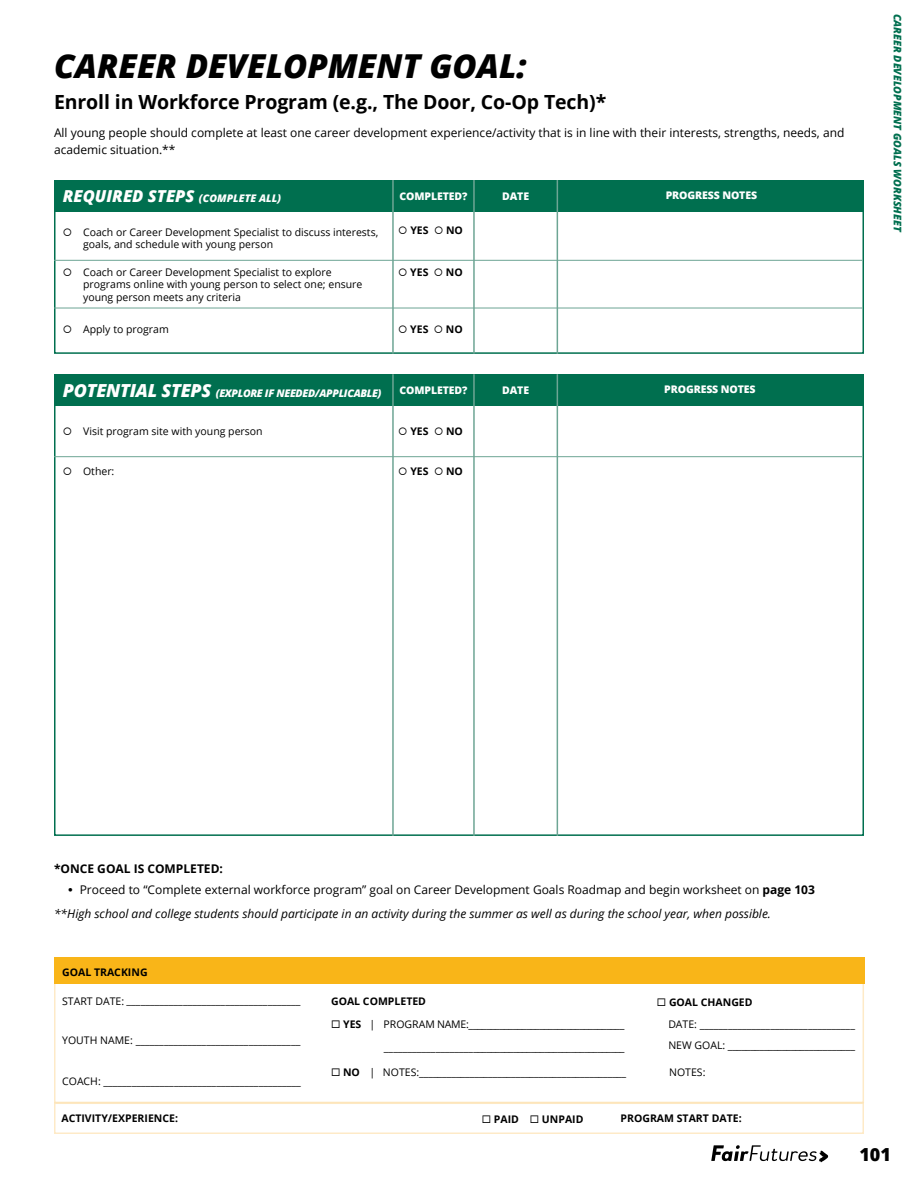
<style>
.page{position:relative;width:918px;height:1188px;background:#fff}
.page>*{position:absolute;margin:0;border:0;box-sizing:border-box;transform-origin:0 0}
.t1{font:italic 800 33px "Open Sans";color:#000}
.t2{font:700 19.5px "Open Sans";letter-spacing:-.005em;color:#000}
.t3{font:800 18px "Open Sans";color:#000}
.Goal_Title{font:italic 800 16.5px "Open Sans";color:#fff}
.t4{font:12px/16.5px "Open Sans";color:#000}
.t5{font:italic 12px "Open Sans";color:#000}
.t6{font:700 12px "Open Sans";color:#000}
.t7{font:10.5px/12.6px "Open Sans";color:#000}
.Steps{font:700 10.5px "Open Sans";color:#000}
.Goal_Title-2{font:800 10.5px "Open Sans";letter-spacing:-.01em;color:#fff}
.Goal_Title-3{font:italic 800 10.5px "Open Sans";letter-spacing:-.03em;color:#fff}
.t8{font:italic 800 10.5px "Open Sans";color:#006f4f}
.s1{font-size:10.5px}
.s2{font-size:18px}
.s3{font-family:"Gotham";font-weight:700}
.s4{font-weight:700}
</style>
<div class="page">
<svg style="left:711px;top:1145px;width:117px;height:17px"></svg>
<div style="left:54px;top:374px;width:810px;height:32px;background:#006f4f"></div>
<hr style="left:392px;top:374px;width:2px;height:462px;background:#6da594">
<hr style="left:473px;top:374px;width:2px;height:462px;background:#6da594">
<hr style="left:557px;top:374px;width:1px;height:462px;background:#6da594">
<hr style="left:54px;top:456px;width:808px;height:1px;background:#6da594">
<div style="left:54px;top:181px;width:810px;height:173px;border:2px solid #006f4f"></div>
<div style="left:54px;top:180px;width:810px;height:31px;background:#006f4f"></div>
<hr style="left:392px;top:180px;width:2px;height:174px;background:#6da594">
<hr style="left:473px;top:180px;width:2px;height:174px;background:#6da594">
<hr style="left:557px;top:180px;width:1px;height:174px;background:#6da594">
<hr style="left:54px;top:308px;width:808px;height:1px;background:#6da594">
<hr style="left:54px;top:260px;width:808px;height:1px;background:#6da594">
<div style="left:54px;top:958px;width:810px;height:145px;border:2px solid #fdd68f"></div>
<div style="left:54px;top:1103px;width:810px;height:31px;border:2px solid #fdd68f"></div>
<div style="left:54px;top:958px;width:810px;height:26px;background:#f9b518"></div>
<p class="t1" style="left:54px;top:41px;width:474px">CAREER DEVELOPMENT GOAL:</p>
<p class="t2" style="left:54px;top:89px;width:554px">Enroll in Workforce Program (e.g., The Door, Co-Op Tech)*</p>
<p class="t4" style="left:54px;top:125px;width:792px">All young people should complete at least one career development experience/activity that is in line with their interests, strengths, needs, and academic situation.**</p>
<p class="Goal_Title" style="left:63px;top:184px;width:220px">REQUIRED STEPS <span class="s1">(COMPLETE ALL)</span></p>
<p class="Goal_Title-2" style="left:400px;top:188px;width:69px">COMPLETED?</p>
<p class="t7" style="left:83px;top:225px;width:297px;text-indent:-20px">○ Coach or Career Development Specialist to discuss interests, goals, and schedule with young person</p>
<p class="Steps" style="left:398px;top:223px;width:66px">○ YES ○ NO</p>
<p class="t7" style="left:83px;top:265px;width:281px;text-indent:-20px">○ Coach or Career Development Specialist to explore programs online with young person to select one; ensure young person meets any criteria</p>
<p class="Steps" style="left:398px;top:264px;width:66px">○ YES ○ NO</p>
<p class="t7" style="left:63px;top:322px;width:107px">○ Apply to program</p>
<p class="Steps" style="left:398px;top:322px;width:66px">○ YES ○ NO</p>
<p class="Goal_Title-3" style="left:63px;top:385px;width:320px"><span class="s2">POTENTIAL STEPS</span> (EXPLORE IF NEEDED/APPLICABLE)</p>
<p class="Goal_Title-2" style="left:400px;top:382px;width:69px">COMPLETED?</p>
<p class="t7" style="left:63px;top:424px;width:201px">○ Visit program site with young person</p>
<p class="Steps" style="left:398px;top:423px;width:66px">○ YES ○ NO</p>
<p class="t7" style="left:63px;top:464px;width:53px">○ Other:</p>
<p class="Steps" style="left:398px;top:464px;width:66px">○ YES ○ NO</p>
<p class="Goal_Title-2" style="left:502px;top:188px;width:28px">DATE</p>
<p class="Goal_Title-2" style="left:666px;top:187px;width:93px">PROGRESS NOTES</p>
<p class="Goal_Title-2" style="left:502px;top:382px;width:28px">DATE</p>
<p class="Goal_Title-2" style="left:664px;top:381px;width:93px">PROGRESS NOTES</p>
<p class="t8" style="left:906px;top:14px;width:220px;rotate:90deg">CAREER DEVELOPMENT GOALS WORKSHEET</p>
<p class="t6" style="left:54px;top:860px;width:170px">*ONCE GOAL IS COMPLETED:</p>
<p class="t4" style="left:68px;top:881px;width:749px"><span class="s3">•</span> Proceed to “Complete external workforce program” goal on Career Development Goals Roadmap and begin worksheet on <span class="s4">page 103</span></p>
<p class="t5" style="left:54px;top:905px;width:718px">**High school and college students should participate in an activity during the summer as well as during the school year, when possible.</p>
<p class="Steps" style="left:62px;top:965px;width:87px">GOAL TRACKING</p>
<p class="t7" style="left:62px;top:994px;width:240px">START DATE: _____________________________________</p>
<p class="t7" style="left:62px;top:1033px;width:240px">YOUTH NAME: ___________________________________</p>
<p class="t7" style="left:62px;top:1075px;width:240px">COACH: __________________________________________</p>
<p class="Steps" style="left:331px;top:994px;width:96px">GOAL COMPLETED</p>
<p class="Steps" style="left:657px;top:995px;width:97px">◻ GOAL CHANGED</p>
<p class="t7" style="left:331px;top:1018px;width:295px">◻ <span class="s4">YES</span> | PROGRAM NAME:___________________________________</p>
<p class="t7" style="left:668px;top:1018px;width:188px">DATE: _________________________________</p>
<p class="t7" style="left:384px;top:1040px;width:242px">_____________________________________________________</p>
<p class="t7" style="left:331px;top:1066px;width:297px">◻ <span class="s4">NO</span> | NOTES:_____________________________________________</p>
<p class="t7" style="left:668px;top:1039px;width:188px">NEW GOAL: ____________________________</p>
<p class="t7" style="left:669px;top:1065px;width:38px">NOTES:</p>
<p class="Steps" style="left:482px;top:1111px;width:103px">◻ PAID ◻ UNPAID</p>
<p class="Steps" style="left:62px;top:1111px;width:118px">ACTIVITY/EXPERIENCE:</p>
<p class="Steps" style="left:621px;top:1111px;width:123px">PROGRAM START DATE:</p>
<h3 class="t3" style="left:859px;top:1141px;width:33px">101</h3>
</div>
